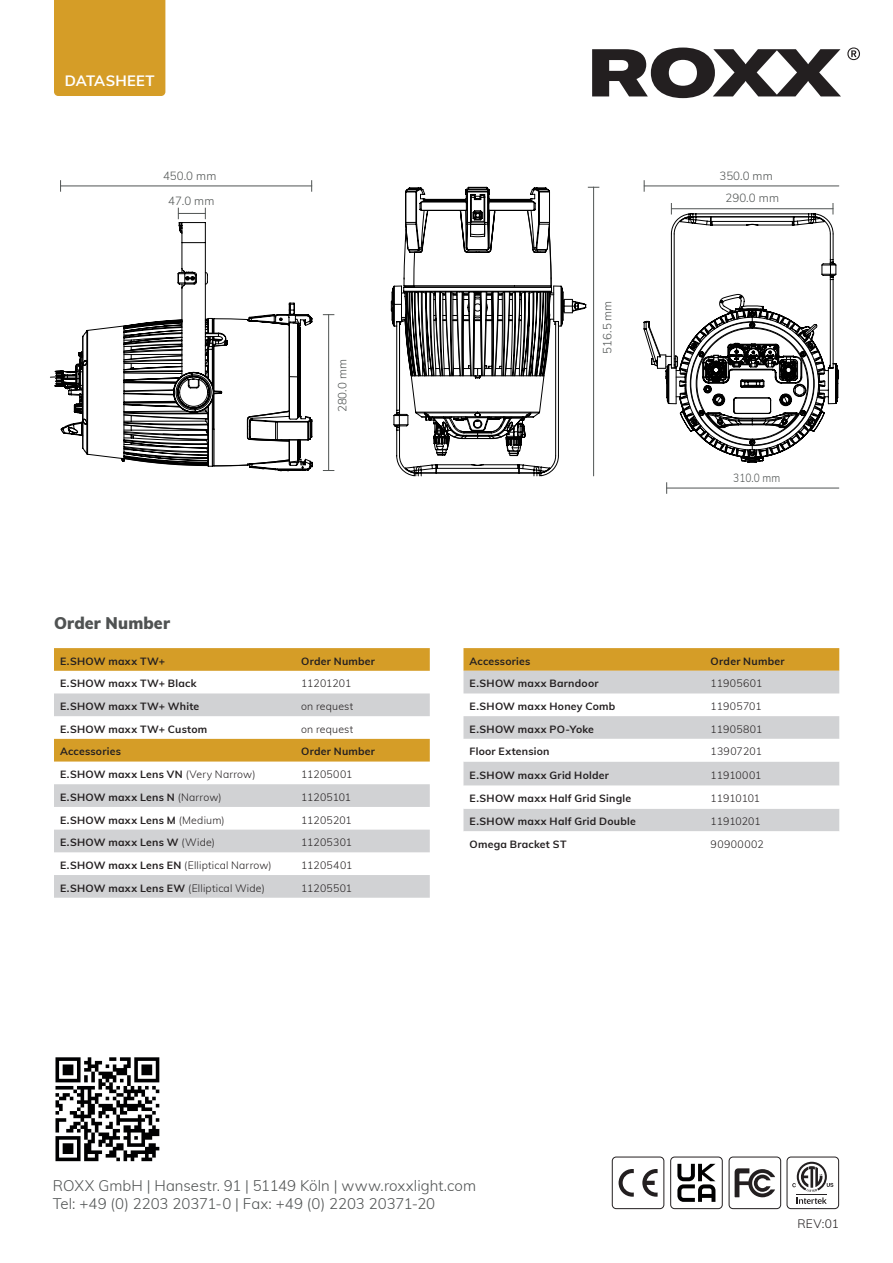
<style>
.page{position:relative;width:893px;height:1263px;background:#fff}
.page>*{position:absolute;margin:0;border:0;box-sizing:border-box;transform-origin:0 0}
.t1{font:900 16.5px "Muli";letter-spacing:.01em;color:#4f5252}
.t2{font:300 15px/18px "Muli";color:#4f5252}
.t3{font:700 15px "Muli";letter-spacing:.02em;color:#fff}
.t4{font:300 12px "Muli";color:#231f20}
.t5{font:300 11.55px "Muli";color:#505453}
.t6{font:300 11.55px "Muli";color:#505453;scale:.88 1}
.t7{font:700 10.5px "Muli";letter-spacing:.025em;color:#231f20}
.t8{font:300 10.5px "Muli";letter-spacing:.015em;color:#231f20}
.t9{font:300 10.5px "Muli";letter-spacing:-.015em;color:#231f20}
.t10{font:300 10.5px "Muli";letter-spacing:.045em;color:#231f20}
.s1{font-weight:300}
.s2{font-weight:700}
</style>
<div class="page">
<svg style="left:592px;top:48px;width:249px;height:50px"></svg>
<svg style="left:847px;top:47px;width:13px;height:13px"></svg>
<svg style="left:54px;top:648px;width:376px;height:23px"></svg>
<svg style="left:54px;top:693px;width:376px;height:205px"></svg>
<svg style="left:463px;top:648px;width:376px;height:23px"></svg>
<svg style="left:463px;top:671px;width:376px;height:68px;fill:#d1d2d4"></svg>
<svg style="left:463px;top:762px;width:376px;height:69px"></svg>
<div style="left:54px;top:0;width:111px;height:96px;background:#d59d27"></div>
<svg style="left:619px;top:1169px;width:15px;height:28px"></svg>
<svg style="left:642px;top:1169px;width:16px;height:28px"></svg>
<div style="left:612px;top:1157px;width:52px;height:52px;border:1px solid #231f20;border-radius:4px"></div>
<div style="left:729px;top:1157px;width:52px;height:52px;border:1px solid #231f20;border-radius:4px"></div>
<svg style="left:735px;top:1168px;width:40px;height:29px"></svg>
<div style="left:787px;top:1157px;width:52px;height:52px;border:1px solid #231f20;border-radius:4px"></div>
<svg style="left:792px;top:1162px;width:41px;height:42px"></svg>
<div style="left:670px;top:1157px;width:53px;height:52px;border:1px solid #231f20;border-radius:4px"></div>
<svg style="left:677px;top:1164px;width:38px;height:38px"></svg>
<svg style="left:177px;top:222px;width:136px;height:248px"></svg>
<svg style="left:50px;top:303px;width:262px;height:165px"></svg>
<hr style="left:61px;top:186px;width:251px;height:1px;background:#505453">
<svg style="left:60px;top:180px;width:1px;height:12px"></svg>
<svg style="left:311px;top:180px;width:1px;height:12px"></svg>
<hr style="left:328px;top:315px;width:1px;height:155px;background:#505453">
<svg style="left:178px;top:208px;width:28px;height:11px"></svg>
<svg style="left:392px;top:187px;width:207px;height:289px"></svg>
<hr style="left:644px;top:186px;width:195px;height:1px;background:#505453">
<svg style="left:644px;top:180px;width:1px;height:12px"></svg>
<hr style="left:667px;top:488px;width:172px;height:1px;background:#505453">
<svg style="left:666px;top:482px;width:1px;height:12px"></svg>
<svg style="left:644px;top:203px;width:195px;height:259px"></svg>
<svg style="left:55px;top:1057px;width:104px;height:104px"></svg>
<h2 class="t3" style="left:65px;top:69px;width:91px">DATASHEET</h2>
<p class="t5" style="left:163px;top:167px;width:55px">450.0 mm</p>
<p class="t5" style="left:168px;top:192px;width:48px">47.0 mm</p>
<h1 class="t1" style="left:54px;top:611px;width:117px">Order Number</h1>
<p class="t5" style="left:334px;top:412px;width:55px;rotate:-90deg">280.0 mm</p>
<p class="t7" style="left:60px;top:653px;width:107px">E.SHOW maxx TW+</p>
<p class="t7" style="left:301px;top:653px;width:75px">Order Number</p>
<p class="t7" style="left:60px;top:676px;width:138px">E.SHOW maxx TW+ Black</p>
<p class="t8" style="left:301px;top:676px;width:52px">11201201</p>
<p class="t7" style="left:60px;top:699px;width:141px">E.SHOW maxx TW+ White</p>
<p class="t8" style="left:301px;top:699px;width:54px">on request</p>
<p class="t7" style="left:60px;top:721px;width:149px">E.SHOW maxx TW+ Custom</p>
<p class="t8" style="left:301px;top:721px;width:54px">on request</p>
<p class="t7" style="left:60px;top:744px;width:62px">Accessories</p>
<p class="t7" style="left:301px;top:744px;width:75px">Order Number</p>
<p class="t7" style="left:60px;top:767px;width:197px">E.SHOW maxx Lens VN <span class="s1">(Very Narrow)</span></p>
<p class="t8" style="left:301px;top:767px;width:53px">11205001</p>
<p class="t7" style="left:60px;top:789px;width:163px">E.SHOW maxx Lens N <span class="s1">(Narrow)</span></p>
<p class="t9" style="left:301px;top:789px;width:52px">11205101</p>
<p class="t7" style="left:60px;top:812px;width:166px">E.SHOW maxx Lens M <span class="s1">(Medium)</span></p>
<p class="t8" style="left:301px;top:812px;width:52px">11205201</p>
<p class="t7" style="left:60px;top:835px;width:157px">E.SHOW maxx Lens W <span class="s1">(Wide)</span></p>
<p class="t8" style="left:301px;top:835px;width:53px">11205301</p>
<p class="t8" style="left:60px;top:857px;width:213px"><span class="s2">E.SHOW maxx Lens EN</span> (Elliptical Narrow)</p>
<p class="t8" style="left:301px;top:857px;width:53px">11205401</p>
<p class="t7" style="left:60px;top:880px;width:206px">E.SHOW maxx Lens EW <span class="s1">(Elliptical Wide)</span></p>
<p class="t8" style="left:301px;top:880px;width:53px">11205501</p>
<p class="t5" style="left:719px;top:167px;width:55px">350.0 mm</p>
<p class="t5" style="left:599px;top:354px;width:55px;rotate:-90deg">516.5 mm</p>
<p class="t5" style="left:726px;top:190px;width:55px">290.0 mm</p>
<p class="t6" style="left:733px;top:469px;width:55px">310.0 mm</p>
<p class="t7" style="left:469px;top:653px;width:62px">Accessories</p>
<p class="t7" style="left:711px;top:653px;width:75px">Order Number</p>
<p class="t7" style="left:469px;top:676px;width:131px">E.SHOW maxx Barndoor</p>
<p class="t8" style="left:711px;top:676px;width:53px">11905601</p>
<p class="t7" style="left:469px;top:699px;width:147px">E.SHOW maxx Honey Comb</p>
<p class="t8" style="left:711px;top:699px;width:53px">11905701</p>
<p class="t7" style="left:469px;top:721px;width:126px">E.SHOW maxx PO-Yoke</p>
<p class="t8" style="left:711px;top:721px;width:53px">11905801</p>
<p class="t7" style="left:469px;top:744px;width:82px">Floor Extension</p>
<p class="t8" style="left:711px;top:744px;width:53px">13907201</p>
<p class="t7" style="left:469px;top:767px;width:141px">E.SHOW maxx Grid Holder</p>
<p class="t9" style="left:711px;top:767px;width:52px">11910001</p>
<p class="t7" style="left:469px;top:791px;width:163px">E.SHOW maxx Half Grid Single</p>
<p class="t9" style="left:711px;top:791px;width:51px">11910101</p>
<p class="t7" style="left:469px;top:814px;width:168px">E.SHOW maxx Half Grid Double</p>
<p class="t9" style="left:711px;top:814px;width:52px">11910201</p>
<p class="t7" style="left:469px;top:836px;width:99px">Omega Bracket ST</p>
<p class="t10" style="left:711px;top:836px;width:55px">90900002</p>
<h2 class="t2" style="left:53px;top:1176px;width:425px">ROXX GmbH | Hansestr. 91 | 51149 Köln | www.roxxlight.com<br>Tel: +49 (0) 2203 20371-0 | Fax: +49 (0) 2203 20371-20</h2>
<p class="t4" style="left:797px;top:1215px;width:43px">REV:01</p>
</div>
